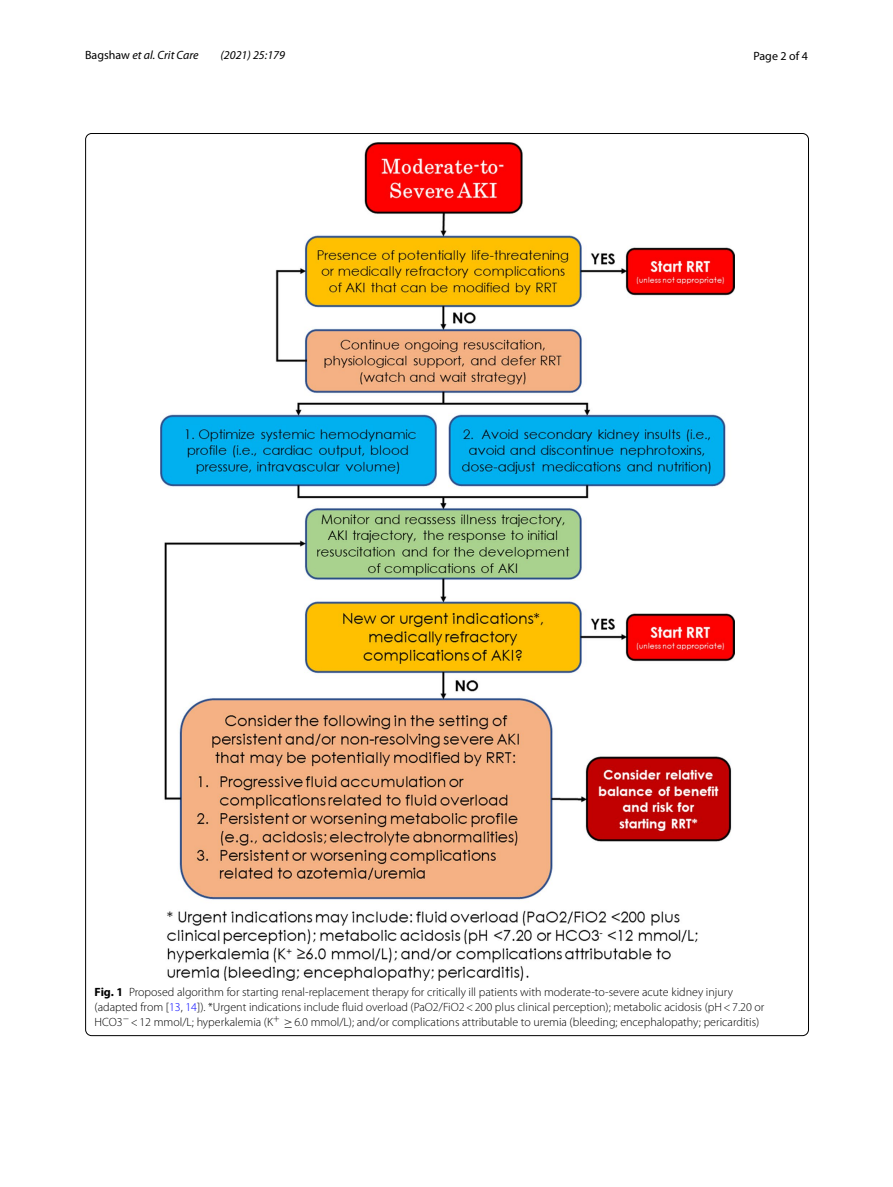
<style>
.page{position:relative;width:893px;height:1187px;background:#fff}
.page>*{position:absolute;margin:0;border:0;box-sizing:border-box;transform-origin:0 0}
.t1{font:300 12px/15px "Myriad Pro";color:#000}
.t2{font:italic 12px "Myriad Pro";color:#000}
.t3{font:12px "Myriad Pro";color:#000}
.s1{font-style:normal}
.s2{font-weight:700}
.s3{color:#00f}
.s4{font-family:"MTSY";font-weight:400}
</style>
<div class="page">
<img style="left:160px;top:142px;width:574px;height:838px">
<p class="t2" style="left:85px;top:48px;width:115px"><span class="s1">Bagshaw</span> et al. Crit Care</p>
<p class="t2" style="left:220px;top:48px;width:66px">(2021) 25:179</p>
<p class="t3" style="left:753px;top:48px;width:56px">Page 2 of 4</p>
<p class="t1" style="left:95px;top:984px;width:671px"><span class="s2">Fig. 1</span> Proposed algorithm for starting renal-replacement therapy for critically ill patients with moderate-to-severe acute kidney injury (adapted from [<span class="s3">13</span>, <span class="s3">14</span>]). *Urgent indications include fluid overload (PaO2/FiO2&lt;200 plus clinical perception); metabolic acidosis (pH&lt;7.20 or<br>HCO3<sup>−</sup> &lt;12 mmol/L; hyperkalemia (K<sup>+</sup> <span class="s4">≥</span>6.0 mmol/L); and/or complications attributable to uremia (bleeding; encephalopathy; pericarditis)</p>
</div>
